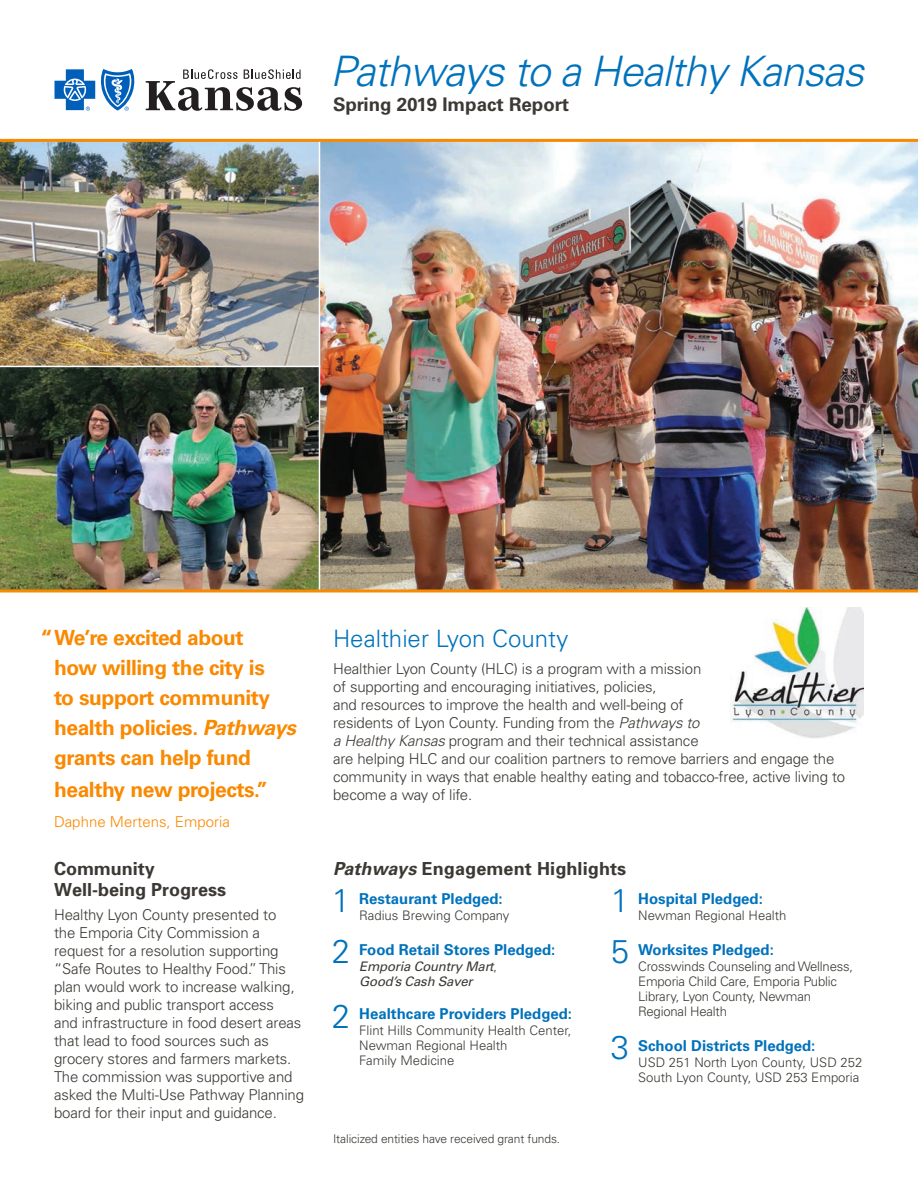
<style>
.page{position:relative;width:918px;height:1188px;background:#fff}
.page>*{position:absolute;margin:0;border:0;box-sizing:border-box;transform-origin:0 0}
.t1{font:italic 300 42px "Univers";letter-spacing:-.025em;color:#0072bc}
.t2{font:300 33px "Univers";color:#0072bc}
.t3{font:300 24px "Univers LT Std";color:#0072bc}
.t4{font:700 21px/30.3px "Univers LT Std";letter-spacing:-.02em;color:#fa8900}
.t5{font:700 18.75px "Univers LT Std";color:#3c3934}
.Subhead{font:700 18px/21.6px "Univers";color:#3c3934}
.t6{font:300 15px/18px "Univers LT Std";letter-spacing:-.01em;color:#3c3934}
.t7{font:700 15px "Univers LT Std";color:#0072bc}
.t8{font:300 15px "Univers LT Std";color:#fa8900}
.t9{font:300 13.2px/15px "Univers LT Std";color:#3c3934}
.t10{font:italic 13.2px/15px "Univers LT Std";letter-spacing:-.015em;color:#3c3934}
.t11{font:300 12px "Univers LT Std";letter-spacing:-.01em;color:#3c3934}
.s1{font-size:22.5px}
.s2{font-style:italic}
.s3{font-family:"Univers";font-style:italic}
.s4{font-family:"Univers LT Std";font-style:italic}
.s5{font-weight:300;font-style:normal}
</style>
<div class="page">
<img style="left:320px;top:142px;width:598px;height:448px">
<img style="left:0;top:142px;width:319px;height:224px">
<img style="left:0;top:367px;width:319px;height:223px">
<img style="left:731px;top:607px;width:133px;height:131px">
<hr style="left:0;top:139px;width:918px;height:3px;background:#fa8900">
<hr style="left:0;top:590px;width:918px;height:2px;background:#fa8900">
<svg style="left:55px;top:69px;width:80px;height:42px"></svg>
<svg style="left:146px;top:69px;width:156px;height:42px"></svg>
<p class="t1" style="left:330px;top:46px;width:536px">Pathways to a Healthy Kansas</p>
<p class="t5" style="left:333px;top:93px;width:238px">Spring 2019 Impact Report</p>
<p class="t4" style="left:54px;top:623px;width:244px;text-indent:-14px"><span class="s1">“</span>We’re excited about<br>how willing the city is<br>to support community health policies. <span class="s2">Pathways </span>grants can help fund healthy new projects.”</p>
<p class="t8" style="left:54px;top:812px;width:177px">Daphne Mertens, Emporia</p>
<p class="Subhead" style="left:54px;top:857px;width:174px">Community<br>Well-being Progress</p>
<p class="t6" style="left:54px;top:905px;width:252px">Healthy Lyon County presented to<br>the Emporia City Commission a request for a resolution supporting “Safe Routes to Healthy Food.” This plan would work to increase walking, biking and public transport access<br>and infrastructure in food desert areas that lead to food sources such as grocery stores and farmers markets.<br>The commission was supportive and asked the Multi-Use Pathway Planning board for their input and guidance.</p>
<p class="t3" style="left:333px;top:624px;width:237px">Healthier Lyon County</p>
<p class="t6" style="left:333px;top:659px;width:514px">Healthier Lyon County (HLC) is a program with a mission<br>of supporting and encouraging initiatives, policies,<br>and resources to improve the health and well-being of<br>residents of Lyon County. Funding from the <span class="s3">Pathways to<br>a Healthy Kansas</span> program and their technical assistance<br>are helping HLC and our coalition partners to remove barriers and engage the community in ways that enable healthy eating and tobacco-free, active living to become a way of life.</p>
<p class="Subhead" style="left:333px;top:857px;width:295px"><span class="s4">Pathways</span> Engagement Highlights</p>
<p class="t2" style="left:332px;top:881px;width:20px">1</p>
<p class="t7" style="left:359px;top:890px;width:145px">Restaurant Pledged:</p>
<p class="t9" style="left:359px;top:907px;width:152px">Radius Brewing Company</p>
<p class="t2" style="left:332px;top:932px;width:20px">2</p>
<p class="t7" style="left:359px;top:941px;width:198px">Food Retail Stores Pledged:</p>
<p class="t10" style="left:359px;top:959px;width:139px">Emporia Country Mart<span class="s5">,<br></span>Good’s Cash Saver</p>
<p class="t2" style="left:332px;top:996px;width:20px">2</p>
<p class="t7" style="left:359px;top:1005px;width:214px">Healthcare Providers Pledged:</p>
<p class="t9" style="left:359px;top:1023px;width:214px">Flint Hills Community Health Center,<br>Newman Regional Health<br>Family Medicine</p>
<p class="t11" style="left:333px;top:1132px;width:229px">Italicized entities have received grant funds.</p>
<p class="t2" style="left:611px;top:881px;width:20px">1</p>
<p class="t7" style="left:638px;top:890px;width:126px">Hospital Pledged:</p>
<p class="t9" style="left:638px;top:907px;width:150px">Newman Regional Health</p>
<p class="t2" style="left:611px;top:932px;width:20px">5</p>
<p class="t7" style="left:638px;top:941px;width:137px">Worksites Pledged:</p>
<p class="t9" style="left:638px;top:958px;width:217px">Crosswinds Counseling and Wellness,<br>Emporia Child Care, Emporia Public<br>Library, Lyon County, Newman<br>Regional Health</p>
<p class="t2" style="left:611px;top:1028px;width:20px">3</p>
<p class="t7" style="left:638px;top:1037px;width:179px">School Districts Pledged:</p>
<p class="t9" style="left:638px;top:1054px;width:226px">USD 251 North Lyon County, USD 252<br>South Lyon County, USD 253 Emporia</p>
</div>
